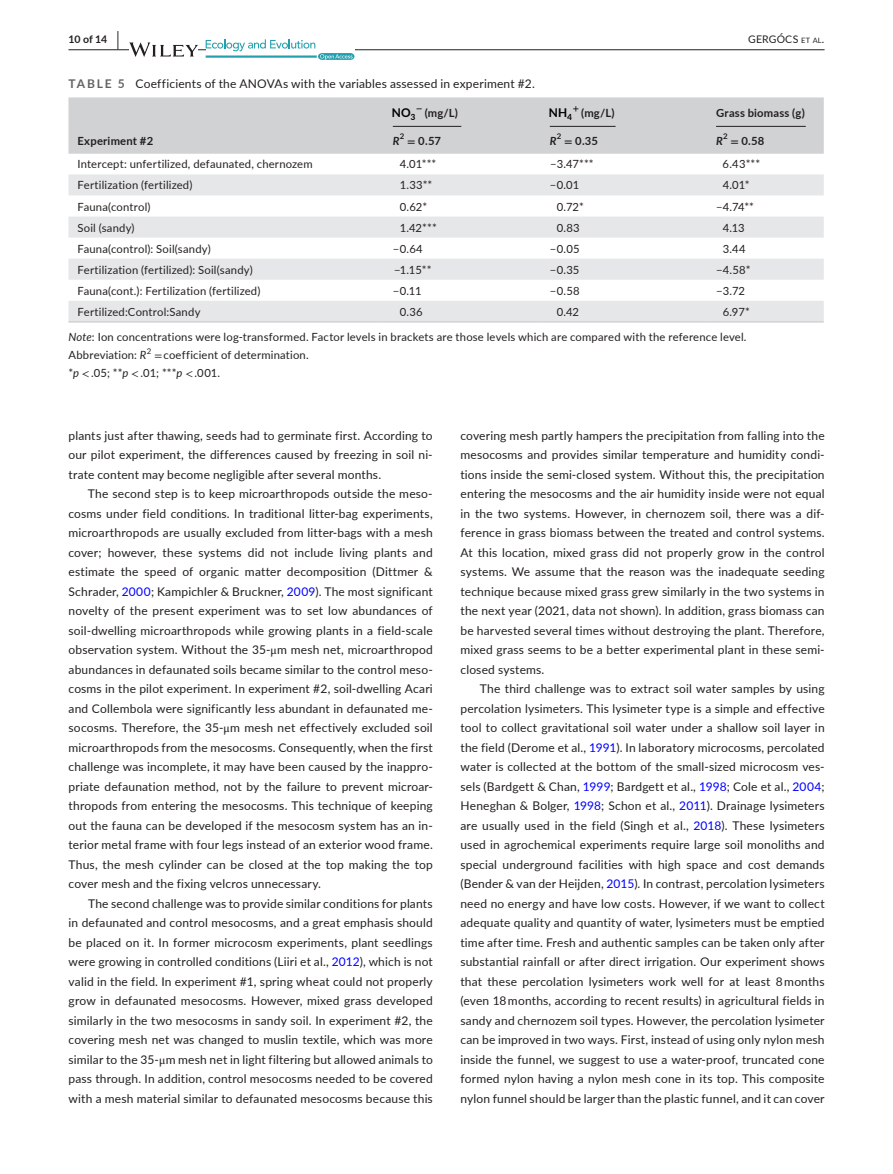
<style>
.page{position:relative;width:893px;height:1174px;background:#fff}
.page>*{position:absolute;margin:0;border:0;box-sizing:border-box;transform-origin:0 0}
.t1{font:12px/19.5px "Lato";letter-spacing:.015em;color:#231f20;text-align:justify}
.t2{font:700 12px "Lato";color:#000}
.t3{font:11.25px/18px "Lato";letter-spacing:.015em;color:#231f20}
.t4{font:700 11.25px "Lato";letter-spacing:.02em;color:#231f20}
.t5{font:italic 700 11.25px "Lato";color:#231f20}
.t6{font:10.5px "Lato";letter-spacing:.015em;color:#231f20}
.t7{font:700 10.5px "Lato";color:#231f20}
.t8{font:700 8.4px "STIX Math";color:#000}
.t9{font:700 7.8px "Lato";color:#231f20}
.t10{font:7.8px "Lato";color:#231f20}
.s1{font-size:19.5px}
.s2{font-style:inherit}
.s3{font-size:7.35px}
.s4{font-weight:700;color:#636366}
.s5{font-family:"STIX"}
.s6{font-style:italic}
.s7{color:#00f}
</style>
<div class="page">
<hr style="left:68px;top:49px;width:756px;height:1px;background:#231f20">
<svg style="left:129px;top:42px;width:69px;height:15px"></svg>
<svg style="left:206px;top:39px;width:148px;height:21px"></svg>
<div style="left:68px;top:97px;width:756px;height:57px;background:#d1d2d4"></div>
<svg style="left:68px;top:174px;width:756px;height:147px;fill:#e6e7e9"></svg>
<hr style="left:68px;top:321px;width:316px;height:1px;background:#d1d2d4">
<hr style="left:384px;top:321px;width:157px;height:1px;background:#d1d2d4">
<hr style="left:541px;top:321px;width:166px;height:1px;background:#d1d2d4">
<hr style="left:707px;top:321px;width:117px;height:1px;background:#d1d2d4">
<hr style="left:393px;top:126px;width:68px;height:1px;background:#231f20">
<hr style="left:550px;top:126px;width:66px;height:1px;background:#231f20">
<hr style="left:716px;top:126px;width:90px;height:1px;background:#231f20">
<p class="t7" style="left:68px;top:31px;width:52px">10 of 14 <span class="s1">|</span></p>
<p class="t6" style="left:748px;top:31px;width:78px">GERG<span class="s2">Ó</span>CS <span class="s3">et al</span>.</p>
<p class="t1" style="left:69px;top:73px;width:468px"><span class="s4">TABLE 5</span> Coefficients of the ANOVAs with the variables assessed in experiment #2.</p>
<p class="t4" style="left:77px;top:132px;width:77px">Experiment #2</p>
<p class="t2" style="left:392px;top:106px;width:25px">NO<sub>3</sub></p>
<p class="t8" style="left:416px;top:104px;width:8px">−</p>
<p class="t4" style="left:425px;top:105px;width:35px">(mg/L)</p>
<p class="t2" style="left:549px;top:106px;width:25px">NH<sub>4</sub></p>
<p class="t8" style="left:573px;top:104px;width:8px">+</p>
<p class="t4" style="left:581px;top:105px;width:35px">(mg/L)</p>
<p class="t4" style="left:716px;top:105px;width:90px">Grass biomass (g)</p>
<p class="t5" style="left:393px;top:132px;width:8px">R</p>
<p class="t9" style="left:400px;top:131px;width:6px">2</p>
<p class="t4" style="left:407px;top:132px;width:35px"><span class="s5">=</span> 0.57</p>
<p class="t5" style="left:550px;top:132px;width:8px">R</p>
<p class="t9" style="left:557px;top:131px;width:6px">2</p>
<p class="t4" style="left:564px;top:132px;width:35px"><span class="s5">=</span> 0.35</p>
<p class="t5" style="left:716px;top:132px;width:8px">R</p>
<p class="t9" style="left:723px;top:131px;width:6px">2</p>
<p class="t4" style="left:730px;top:132px;width:36px"><span class="s5">=</span> 0.58</p>
<p class="t3" style="left:77px;top:155px;width:237px">Intercept: unfertilized, defaunated, chernozem</p>
<p class="t3" style="left:400px;top:155px;width:38px">4.01***</p>
<p class="t3" style="left:550px;top:155px;width:45px">−3.47***</p>
<p class="t3" style="left:723px;top:155px;width:39px">6.43***</p>
<p class="t3" style="left:77px;top:176px;width:116px">Fertilization (fertilized)</p>
<p class="t3" style="left:400px;top:176px;width:34px">1.33**</p>
<p class="t3" style="left:550px;top:176px;width:31px">−0.01</p>
<p class="t3" style="left:723px;top:176px;width:28px">4.01*</p>
<p class="t3" style="left:77px;top:197px;width:74px">Fauna(control)</p>
<p class="t3" style="left:400px;top:197px;width:29px">0.62*</p>
<p class="t3" style="left:557px;top:197px;width:29px">0.72*</p>
<p class="t3" style="left:716px;top:197px;width:40px">−4.74**</p>
<p class="t3" style="left:77px;top:218px;width:59px">Soil (sandy)</p>
<p class="t3" style="left:400px;top:218px;width:39px">1.42***</p>
<p class="t3" style="left:557px;top:218px;width:25px">0.83</p>
<p class="t3" style="left:723px;top:218px;width:24px">4.13</p>
<p class="t3" style="left:77px;top:239px;width:135px">Fauna(control): Soil(sandy)</p>
<p class="t3" style="left:393px;top:239px;width:31px">−0.64</p>
<p class="t3" style="left:550px;top:239px;width:31px">−0.05</p>
<p class="t3" style="left:723px;top:239px;width:25px">3.44</p>
<p class="t3" style="left:77px;top:260px;width:177px">Fertilization (fertilized): Soil(sandy)</p>
<p class="t3" style="left:394px;top:260px;width:39px">−1.15**</p>
<p class="t3" style="left:550px;top:260px;width:31px">−0.35</p>
<p class="t3" style="left:716px;top:260px;width:36px">−4.58*</p>
<p class="t3" style="left:77px;top:281px;width:184px">Fauna(cont.): Fertilization (fertilized)</p>
<p class="t3" style="left:393px;top:281px;width:30px">−0.11</p>
<p class="t3" style="left:550px;top:281px;width:31px">−0.58</p>
<p class="t3" style="left:716px;top:281px;width:30px">−3.72</p>
<p class="t3" style="left:77px;top:302px;width:125px">Fertilized:Control:Sandy</p>
<p class="t3" style="left:400px;top:302px;width:24px">0.36</p>
<p class="t3" style="left:557px;top:302px;width:24px">0.42</p>
<p class="t3" style="left:723px;top:302px;width:29px">6.97*</p>
<p class="t3" style="left:68px;top:327px;width:680px"><span class="s6">Note</span>: Ion concentrations were log-transformed. Factor levels in brackets are those levels which are compared with the reference level.<br>Abbreviation: <span class="s6">R</span></p>
<p class="t10" style="left:147px;top:345px;width:6px">2</p>
<p class="t3" style="left:68px;top:345px;width:242px;text-indent:86px"><span class="s5">=</span> coefficient of determination. *<span class="s6">p</span> <span class="s5">&lt;</span> .05; **<span class="s6">p</span> <span class="s5">&lt;</span> .01; ***<span class="s6">p</span> <span class="s5">&lt;</span> .001.</p>
<p class="t1" style="left:68px;top:425px;width:366px">plants just after thawing, seeds had to germinate first. According to our pilot experiment, the differences caused by freezing in soil ni&shy;trate content may become negligible after several months.</p>
<p class="t1" style="left:69px;top:483px;width:366px;text-indent:19px">The second step is to keep microarthropods outside the meso&shy;cosms under field conditions. In traditional litter-bag experiments, microarthropods are usually excluded from litter-bags with a mesh cover; however, these systems did not include living plants and estimate the speed of organic matter decomposition (Dittmer &amp; Schrader, <span class="s7">2000</span>; Kampichler &amp; Bruckner, <span class="s7">2009</span>). The most significant novelty of the present experiment was to set low abundances of soil-dwelling microarthropods while growing plants in a field-scale observation system. Without the 35-<span class="s5">μ</span>m mesh net, microarthropod abundances in defaunated soils became similar to the control meso&shy;cosms in the pilot experiment. In experiment #2, soil-dwelling Acari and Collembola were significantly less abundant in defaunated me&shy;socosms. Therefore, the 35-<span class="s5">μ</span>m mesh net effectively excluded soil microarthropods from the mesocosms. Consequently, when the first challenge was incomplete, it may have been caused by the inappro&shy;priate defaunation method, not by the failure to prevent microar&shy;thropods from entering the mesocosms. This technique of keeping out the fauna can be developed if the mesocosm system has an in&shy;terior metal frame with four legs instead of an exterior wood frame.<br>Thus, the mesh cylinder can be closed at the top making the top cover mesh and the fixing velcros unnecessary.</p>
<p class="t1" style="left:69px;top:893px;width:366px;text-indent:20px">The second challenge was to provide similar conditions for plants in defaunated and control mesocosms, and a great emphasis should be placed on it. In former microcosm experiments, plant seedlings were growing in controlled conditions (Liiri et al., <span class="s7">2012</span>), which is not valid in the field. In experiment #1, spring wheat could not properly grow in defaunated mesocosms. However, mixed grass developed similarly in the two mesocosms in sandy soil. In experiment #2, the covering mesh net was changed to muslin textile, which was more similar to the 35-<span class="s5">μ</span>m mesh net in light filtering but allowed animals to pass through. In addition, control mesocosms needed to be covered with a mesh material similar to defaunated mesocosms because this</p>
<p class="t1" style="left:460px;top:425px;width:366px">covering mesh partly hampers the precipitation from falling into the mesocosms and provides similar temperature and humidity condi&shy;tions inside the semi-closed system. Without this, the precipitation entering the mesocosms and the air humidity inside were not equal in the two systems. However, in chernozem soil, there was a dif&shy;ference in grass biomass between the treated and control systems.<br>At this location, mixed grass did not properly grow in the control systems. We assume that the reason was the inadequate seeding technique because mixed grass grew similarly in the two systems in the next year (2021, data not shown). In addition, grass biomass can be harvested several times without destroying the plant. Therefore, mixed grass seems to be a better experimental plant in these semi&shy;closed systems.</p>
<p class="t1" style="left:460px;top:678px;width:366px;text-indent:20px">The third challenge was to extract soil water samples by using percolation lysimeters. This lysimeter type is a simple and effective tool to collect gravitational soil water under a shallow soil layer in the field (Derome et al., <span class="s7">1991</span>). In laboratory microcosms, percolated water is collected at the bottom of the small-sized microcosm ves&shy;sels (Bardgett &amp; Chan, <span class="s7">1999</span>; Bardgett et al., <span class="s7">1998</span>; Cole et al., <span class="s7">2004</span>; Heneghan &amp; Bolger, <span class="s7">1998</span>; Schon et al., <span class="s7">2011</span>). Drainage lysimeters are usually used in the field (Singh et al., <span class="s7">2018</span>). These lysimeters used in agrochemical experiments require large soil monoliths and special underground facilities with high space and cost demands (Bender &amp; van der Heijden, <span class="s7">2015</span>). In contrast, percolation lysimeters need no energy and have low costs. However, if we want to collect adequate quality and quantity of water, lysimeters must be emptied time after time. Fresh and authentic samples can be taken only after substantial rainfall or after direct irrigation. Our experiment shows that these percolation lysimeters work well for at least 8 months (even 18 months, according to recent results) in agricultural fields in sandy and chernozem soil types. However, the percolation lysimeter can be improved in two ways. First, instead of using only nylon mesh inside the funnel, we suggest to use a water-proof, truncated cone formed nylon having a nylon mesh cone in its top. This composite nylon funnel should be larger than the plastic funnel, and it can cover</p>
</div>
